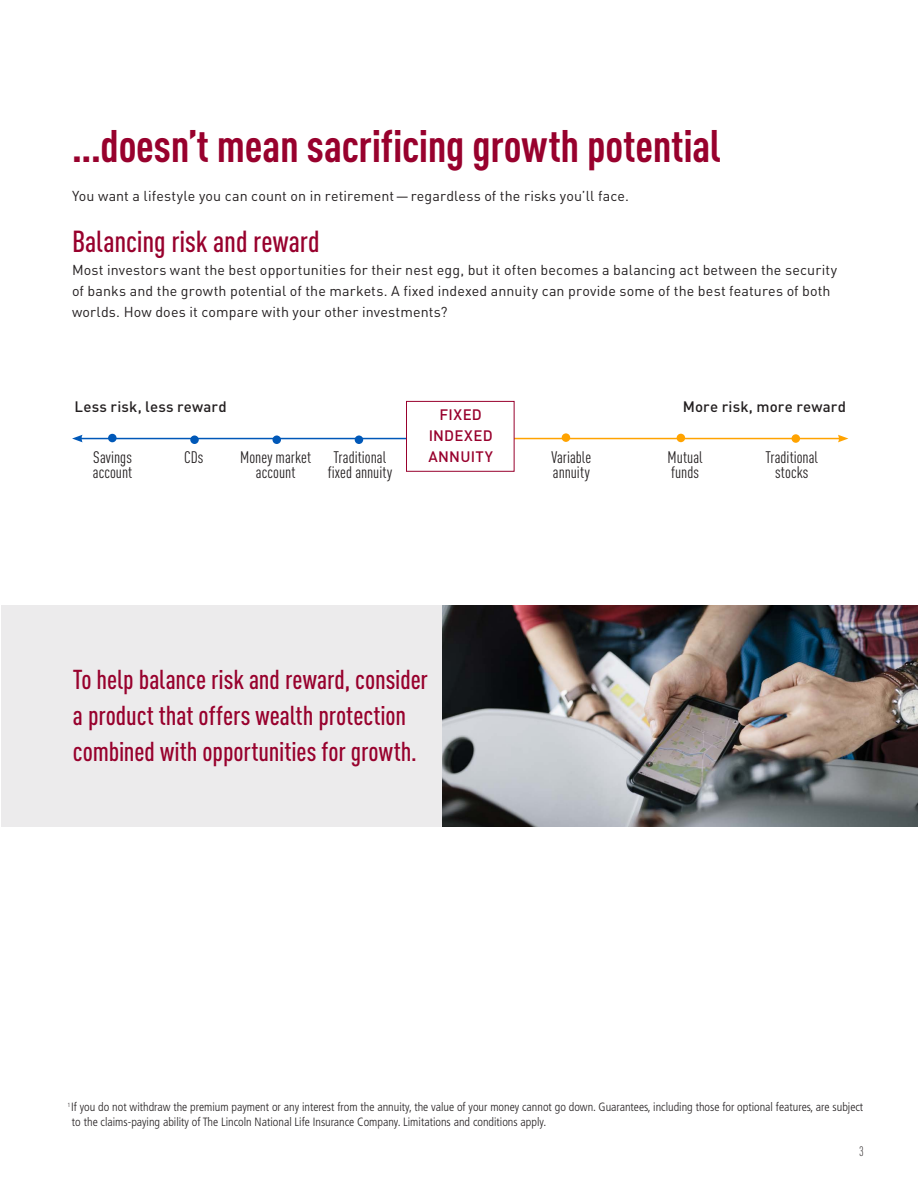
<style>
.page{position:relative;width:918px;height:1188px;background:#fff}
.page>*{position:absolute;margin:0;border:0;box-sizing:border-box;transform-origin:0 0}
.t1{font:700 condensed 45px "DIN Pro";letter-spacing:-.005em;color:#98012d}
.t2{font:500 condensed 30px "DIN Pro";letter-spacing:-.005em;color:#98012d}
.t3{font:500 condensed 27px/36px "DIN Pro";color:#98012d}
.t4{font:condensed 16.5px/15px "DIN Pro";color:#231f20}
.t5{font:500 15px "DIN Pro";letter-spacing:.01em;color:#231f20}
.t6{font:500 15px/21px "DIN Pro";letter-spacing:.02em;color:#98012d;text-align:center}
.t7{font:14.25px/21px "DIN Pro";letter-spacing:.01em;color:#231f20}
.t8{font:300 condensed 13.5px "DIN Pro";color:#231f20}
.t9{font:300 condensed 12px/15px "Frutiger LT Std";color:#231f20}
</style>
<div class="page">
<div style="left:1px;top:605px;width:442px;height:222px;background:#ecebec"></div>
<hr style="left:0;top:380px;width:1px;height:194px;background:#0083ca">
<div style="left:792px;top:434px;width:8px;height:9px;background:#ffa300;border-radius:50%"></div>
<hr style="left:80px;top:438px;width:327px;height:1px;background:#0058b8">
<svg style="left:72px;top:435px;width:11px;height:7px"></svg>
<hr style="left:514px;top:438px;width:326px;height:1px;background:#ffa300">
<svg style="left:838px;top:435px;width:10px;height:7px"></svg>
<div style="left:108px;top:434px;width:9px;height:8px;background:#0058b8;border-radius:50%"></div>
<div style="left:190px;top:435px;width:9px;height:9px;background:#0058b8;border-radius:50%"></div>
<div style="left:272px;top:435px;width:9px;height:9px;background:#0058b8;border-radius:50%"></div>
<div style="left:355px;top:435px;width:8px;height:9px;background:#0058b8;border-radius:50%"></div>
<div style="left:562px;top:433px;width:8px;height:9px;background:#ffa300;border-radius:50%"></div>
<div style="left:677px;top:434px;width:8px;height:8px;background:#ffa300;border-radius:50%"></div>
<div style="left:406px;top:401px;width:108px;height:71px;background:#fff;border:1px solid #98012d"></div>
<img style="left:443px;top:605px;width:475px;height:222px">
<h1 class="t1" style="left:72px;top:113px;width:650px">...doesn’t mean sacrificing growth potential</h1>
<p class="t7" style="left:72px;top:185px;width:558px">You want a lifestyle you can count on in retirement—regardless of the risks you’ll face.</p>
<h2 class="t2" style="left:72px;top:220px;width:249px">Balancing risk and reward</h2>
<p class="t7" style="left:72px;top:258px;width:767px">Most investors want the best opportunities for their nest egg, but it often becomes a balancing act between the security of banks and the growth potential of the markets. A fixed indexed annuity can provide some of the best features of both worlds. How does it compare with your other investments?</p>
<p class="t5" style="left:75px;top:395px;width:154px">Less risk, less reward</p>
<p class="t5" style="left:683px;top:395px;width:165px">More risk, more reward</p>
<p class="t4" style="left:93px;top:448px;width:41px">Savings account</p>
<p class="t4" style="left:184px;top:448px;width:21px">CDs</p>
<p class="t4" style="left:240px;top:448px;width:72px;text-align:center">Money market account</p>
<p class="t4" style="left:328px;top:448px;width:66px;text-align:center">Traditional fixed annuity</p>
<p class="t4" style="left:551px;top:448px;width:42px">Variable annuity</p>
<p class="t4" style="left:668px;top:448px;width:37px">Mutual funds</p>
<p class="t4" style="left:766px;top:448px;width:54px;text-align:center">Traditional stocks</p>
<p class="t6" style="left:428px;top:403px;width:66px">FIXED<br>INDEXED<br>ANNUITY</p>
<h3 class="t3" style="left:73px;top:660px;width:357px">To help balance risk and reward, consider a product that offers wealth protection combined with opportunities for growth.</h3>
<p class="t9" style="left:72px;top:1100px;width:793px;text-indent:-4px"><sup>1</sup> If you do not withdraw the premium payment or any interest from the annuity, the value of your money cannot go down. Guarantees, including those for optional features, are subject to the claims-paying ability of The Lincoln National Life Insurance Company. Limitations and conditions apply.</p>
<p class="t8" style="left:859px;top:1142px;width:6px">3</p>
</div>
